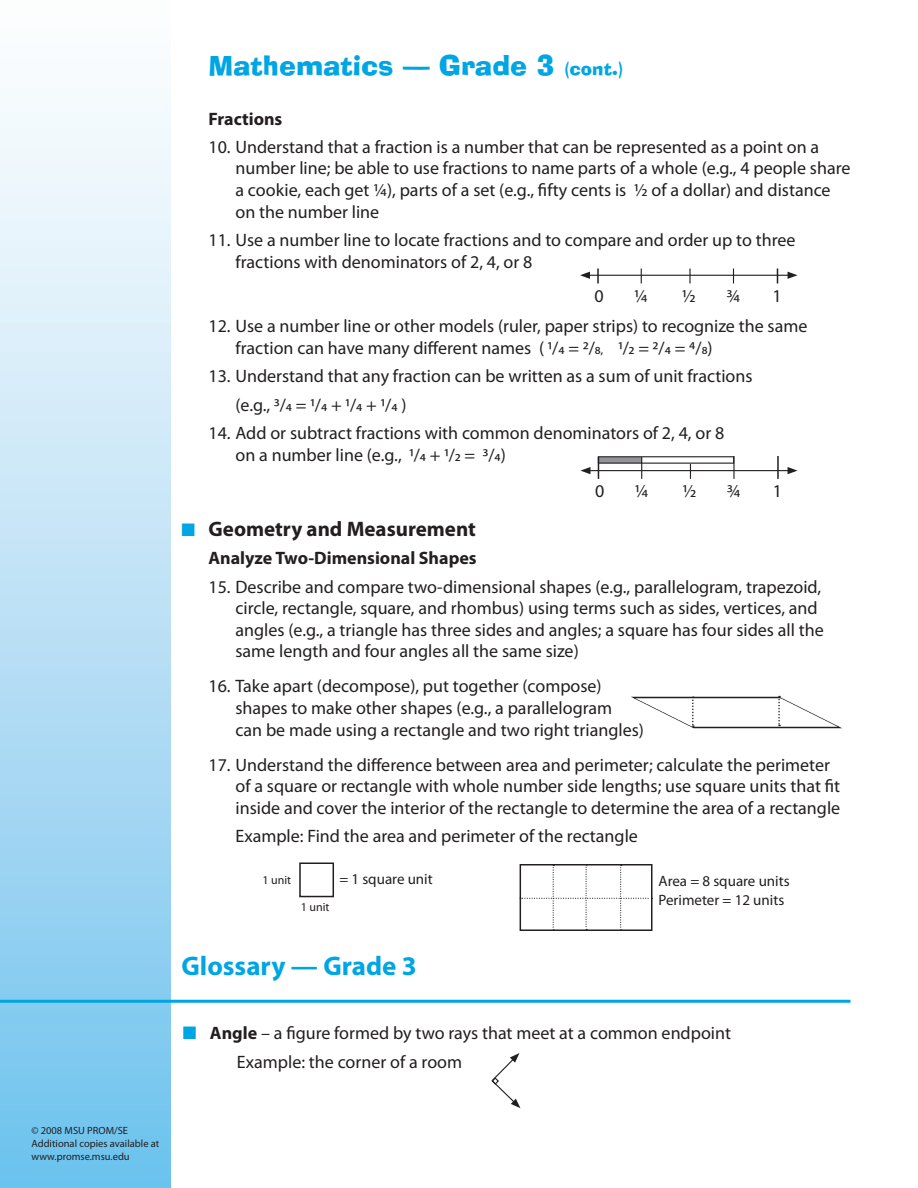
<style>
.page{position:relative;width:918px;height:1188px;background:#fff}
.page>*{position:absolute;margin:0;border:0;box-sizing:border-box;transform-origin:0 0}
.t1{font:27px "Ad Lib BT";color:#00a5e3}
.t2{font:700 27px "Myriad Pro";color:#00a5e3}
.t3{font:700 21px "Myriad Pro";color:#231f20}
.t4{font:18px/21.6px "Myriad Pro";color:#231f20}
.t5{font:700 18px "Myriad Pro";color:#231f20}
.t6{font:15px/19.5px "Myriad Pro";color:#231f20}
.t7{font:12px "Myriad Pro";color:#231f20}
.t8{font:10.5px/12.6px "Myriad Pro";color:#231f20}
.s1{font-size:18px}
.s2{color:#00a5e3}
.s3{font-weight:700}
</style>
<div class="page">
<div style="left:0;top:0;width:170px;height:1188px;background:linear-gradient(to bottom,#fff,#72c3ee)"></div>
<hr style="left:588px;top:275px;width:202px;height:1px;background:#231f20">
<svg style="left:580px;top:272px;width:10px;height:7px"></svg>
<svg style="left:788px;top:272px;width:10px;height:7px"></svg>
<svg style="left:689px;top:268px;width:2px;height:16px"></svg>
<svg style="left:641px;top:268px;width:1px;height:16px"></svg>
<svg style="left:733px;top:268px;width:1px;height:16px"></svg>
<svg style="left:777px;top:268px;width:1px;height:16px"></svg>
<svg style="left:597px;top:268px;width:2px;height:16px"></svg>
<div style="left:598px;top:457px;width:43px;height:5px;background:#939598"></div>
<div style="left:598px;top:456px;width:136px;height:8px;border:1px solid #231f20"></div>
<hr style="left:588px;top:470px;width:202px;height:1px;background:#231f20">
<svg style="left:580px;top:467px;width:11px;height:7px"></svg>
<svg style="left:788px;top:467px;width:10px;height:7px"></svg>
<svg style="left:690px;top:464px;width:1px;height:15px"></svg>
<svg style="left:641px;top:457px;width:1px;height:22px"></svg>
<hr style="left:733px;top:456px;width:2px;height:23px;background:#231f20">
<hr style="left:777px;top:456px;width:2px;height:23px;background:#231f20">
<svg style="left:598px;top:457px;width:1px;height:22px"></svg>
<svg style="left:631px;top:696px;width:211px;height:33px"></svg>
<div style="left:299px;top:863px;width:35px;height:34px;border:2px solid #231f20"></div>
<svg style="left:520px;top:864px;width:133px;height:67px"></svg>
<svg style="left:491px;top:1053px;width:29px;height:55px"></svg>
<hr style="left:0;top:1000px;width:850px;height:3px;background:#00a5e3">
<p class="t8" style="left:32px;top:1125px;width:129px">© 2008 MSU PROM/SE<br>Additional copies available at www.promse.msu.edu</p>
<h1 class="t1" style="left:208px;top:48px;width:417px">Mathematics — Grade 3 <span class="s1">(cont.)</span></h1>
<p class="t5" style="left:208px;top:108px;width:75px">Fractions</p>
<p class="t4" style="left:236px;top:136px;width:616px;text-indent:-27px">10. Understand that a fraction is a number that can be represented as a point on a number line; be able to use fractions to name parts of a whole (e.g., 4 people share a cookie, each get ¼), parts of a set (e.g., fifty cents is ½ of a dollar) and distance on the number line</p>
<p class="t4" style="left:236px;top:230px;width:561px;text-indent:-27px">11. Use a number line to locate fractions and to compare and order up to three fractions with denominators of 2, 4, or 8</p>
<p class="t4" style="left:595px;top:286px;width:11px">0</p>
<p class="t4" style="left:634px;top:286px;width:15px">¼</p>
<p class="t4" style="left:682px;top:286px;width:15px">½</p>
<p class="t4" style="left:726px;top:286px;width:15px">¾</p>
<p class="t4" style="left:772px;top:286px;width:11px">1</p>
<p class="t4" style="left:236px;top:316px;width:573px;text-indent:-27px">12. Use a number line or other models (ruler, paper strips) to recognize the same fraction can have many different names ( 1/4 = 2/8, 1/2 = 2/4 = 4/8)</p>
<p class="t4" style="left:236px;top:362px;width:519px;line-height:28.3px;text-indent:-27px">13. Understand that any fraction can be written as a sum of unit fractions (e.g., 3/4 = 1/4 + 1/4 + 1/4 )</p>
<p class="t4" style="left:235px;top:423px;width:490px;text-indent:-27px">14. Add or subtract fractions with common denominators of 2, 4, or 8 on a number line (e.g., 1/4 + 1/2 = 3/4)</p>
<p class="t4" style="left:595px;top:481px;width:11px">0</p>
<p class="t4" style="left:635px;top:481px;width:15px">¼</p>
<p class="t4" style="left:683px;top:481px;width:15px">½</p>
<p class="t4" style="left:727px;top:481px;width:15px">¾</p>
<p class="t4" style="left:773px;top:481px;width:11px">1</p>
<p class="t3" style="left:182px;top:517px;width:296px"><span class="s2">■</span> Geometry and Measurement</p>
<p class="t5" style="left:208px;top:548px;width:270px">Analyze Two-Dimensional Shapes</p>
<p class="t4" style="left:236px;top:576px;width:590px;text-indent:-27px">15. Describe and compare two-dimensional shapes (e.g., parallelogram, trapezoid, circle, rectangle, square, and rhombus) using terms such as sides, vertices, and angles (e.g., a triangle has three sides and angles; a square has four sides all the same length and four angles all the same size)</p>
<p class="t4" style="left:235px;top:676px;width:410px;text-indent:-27px">16. Take apart (decompose), put together (compose) shapes to make other shapes (e.g., a parallelogram<br>can be made using a rectangle and two right triangles)</p>
<p class="t4" style="left:235px;top:754px;width:606px;text-indent:-27px">17. Understand the difference between area and perimeter; calculate the perimeter of a square or rectangle with whole number side lengths; use square units that fit inside and cover the interior of the rectangle to determine the area of a rectangle</p>
<p class="t4" style="left:235px;top:826px;width:404px">Example: Find the area and perimeter of the rectangle</p>
<p class="t7" style="left:262px;top:874px;width:30px">1 unit</p>
<p class="t7" style="left:301px;top:900px;width:30px">1 unit</p>
<p class="t6" style="left:339px;top:870px;width:95px">= 1 square unit</p>
<h1 class="t2" style="left:182px;top:951px;width:237px">Glossary — Grade 3</h1>
<p class="t6" style="left:658px;top:871px;width:133px">Area = 8 square units<br>Perimeter = 12 units</p>
<p class="t4" style="left:237px;top:1019px;width:496px;line-height:28.3px;text-indent:-54px"><span class="s2">■</span> <span class="s3">Angle</span> – a figure formed by two rays that meet at a common endpoint<br>Example: the corner of a room</p>
</div>
